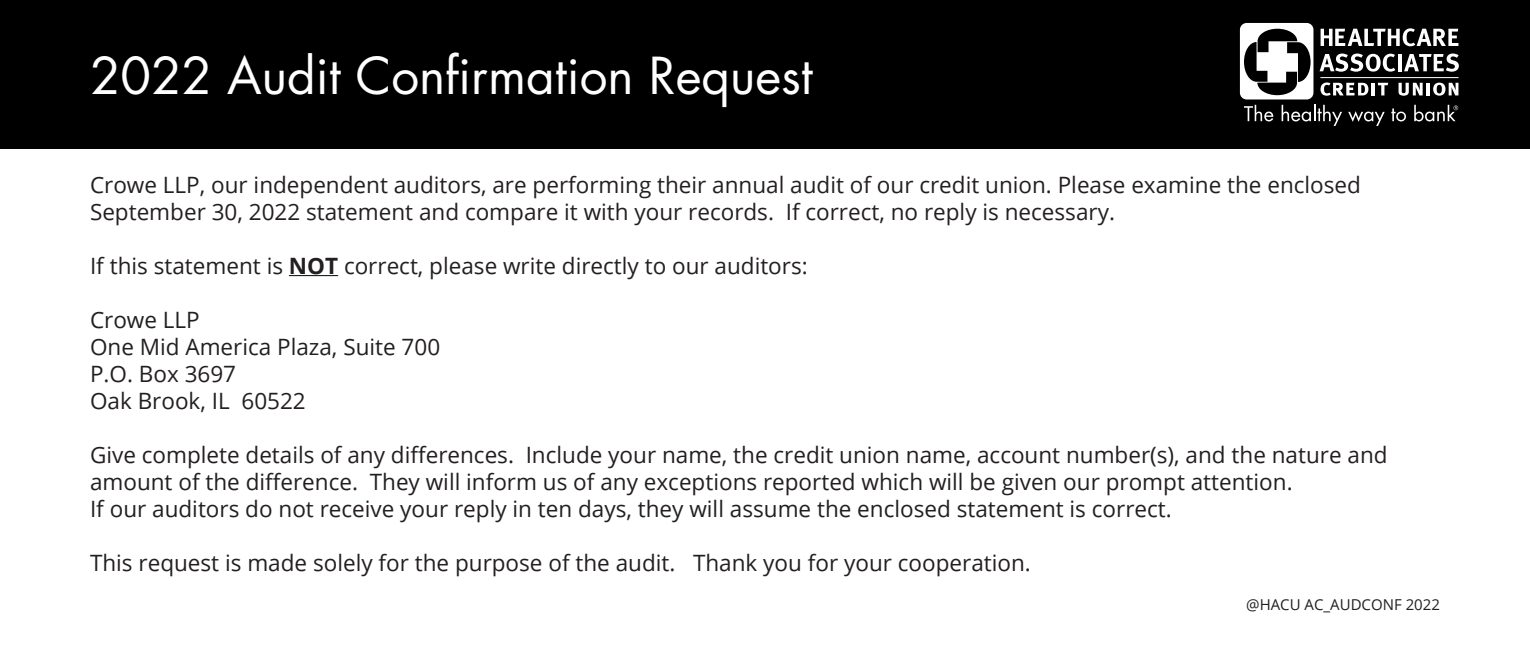
<style>
.page{position:relative;width:1530px;height:661px;background:#fff}
.page>*{position:absolute;margin:0;border:0;box-sizing:border-box;transform-origin:0 0}
.t1{font:49.5px "Futura Std";color:#fff}
.t2{font:22.5px/27px "Open Sans";color:#231f20}
.t3{font:15px "Open Sans";color:#231f20}
.s1{font-weight:700}
</style>
<div class="page">
<div style="left:0;top:0;width:1530px;height:148px;background:#000"></div>
<svg style="left:1321px;top:28px;width:137px;height:18px"></svg>
<svg style="left:1320px;top:53px;width:75px;height:19px"></svg>
<hr style="left:1398px;top:54px;width:4px;height:17px;background:#fff">
<svg style="left:1404px;top:53px;width:55px;height:19px"></svg>
<svg style="left:1321px;top:82px;width:67px;height:14px"></svg>
<svg style="left:1399px;top:83px;width:59px;height:13px"></svg>
<hr style="left:1320px;top:77px;width:139px;height:1px;background:#fff">
<svg style="left:1240px;top:23px;width:73px;height:76px"></svg>
<svg style="left:1244px;top:105px;width:29px;height:16px"></svg>
<svg style="left:1282px;top:105px;width:60px;height:21px"></svg>
<svg style="left:1348px;top:111px;width:37px;height:15px"></svg>
<svg style="left:1391px;top:108px;width:15px;height:13px"></svg>
<svg style="left:1414px;top:105px;width:44px;height:16px"></svg>
<hr style="left:289px;top:275px;width:49px;height:1px;background:#231f20">
<p class="t1" style="left:90px;top:44px;width:724px">2022 Audit Confirmation Request</p>
<p class="t2" style="left:90px;top:170px;width:1272px">Crowe LLP, our independent auditors, are performing their annual audit of our credit union. Please examine the enclosed<br>September 30, 2022 statement and compare it with your records. If correct, no reply is necessary.</p>
<p class="t2" style="left:90px;top:251px;width:719px">If this statement is <span class="s1">NOT</span> correct, please write directly to our auditors:</p>
<p class="t2" style="left:90px;top:305px;width:111px">Crowe LLP</p>
<p class="t2" style="left:90px;top:332px;width:352px">One Mid America Plaza, Suite 700</p>
<p class="t2" style="left:90px;top:359px;width:148px">P.O. Box 3697</p>
<p class="t2" style="left:90px;top:386px;width:217px">Oak Brook, IL 60522</p>
<p class="t2" style="left:90px;top:440px;width:1299px">Give complete details of any differences. Include your name, the credit union name, account number(s), and the nature and amount of the difference. They will inform us of any exceptions reported which will be given our prompt attention.</p>
<p class="t2" style="left:90px;top:494px;width:1083px">If our auditors do not receive your reply in ten days, they will assume the enclosed statement is correct.</p>
<p class="t2" style="left:90px;top:548px;width:942px">This request is made solely for the purpose of the audit. Thank you for your cooperation.</p>
<p class="t3" style="left:1246px;top:593px;width:195px">@HACU AC_AUDCONF 2022</p>
</div>
